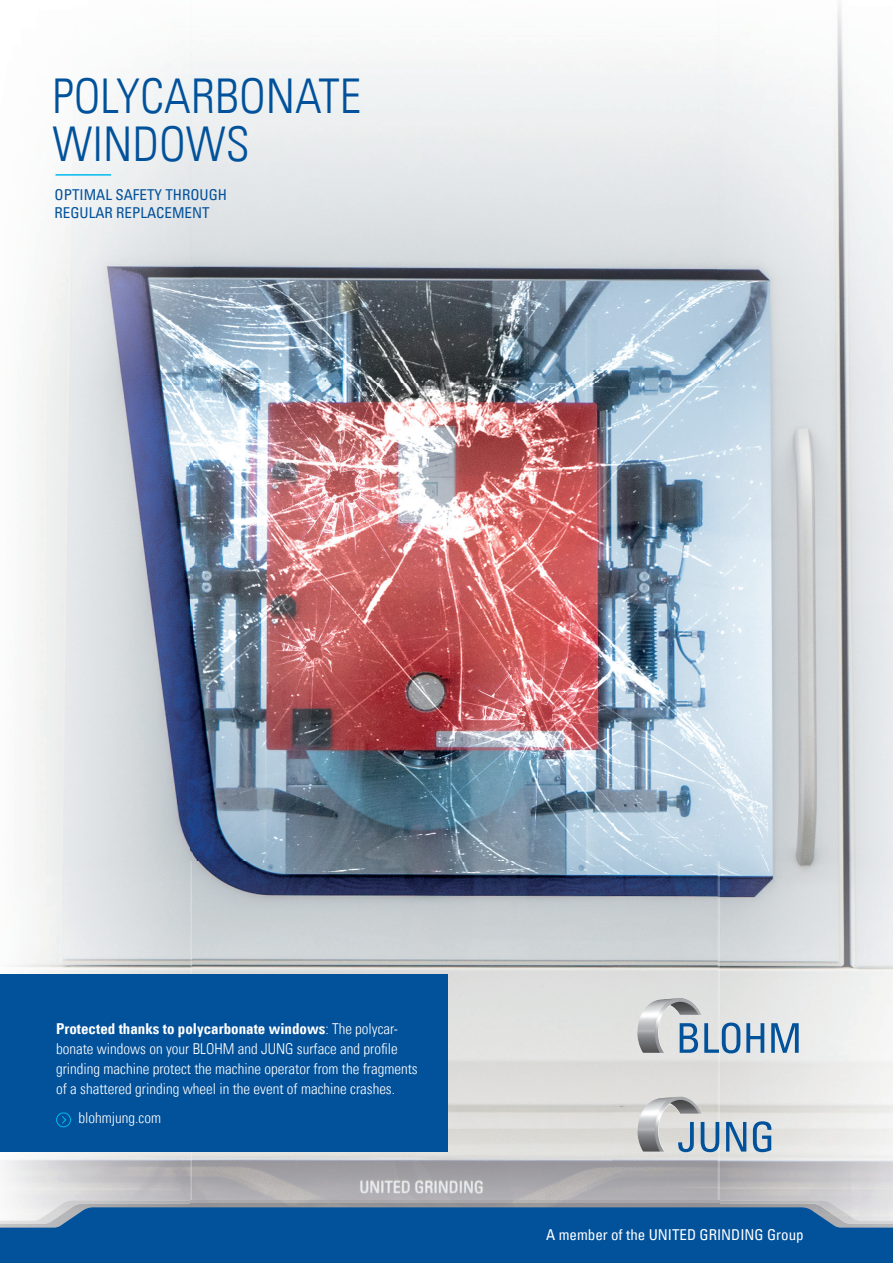
<style>
.page{position:relative;width:893px;height:1263px;background:#fff}
.page>*{position:absolute;margin:0;border:0;box-sizing:border-box;transform-origin:0 0}
.t1{font:48px/48px "Univers Com 47 Light Cond";color:#01519b}
.t2{font:15px/20.2px "Univers Com 47 Light Cond";color:#fff}
.t3{font:15px "Univers Com 67 Bold Cond";color:#fff}
.t4{font:condensed 15px/18px "Univers Com 57";color:#01519b}
.t5{font:condensed 15px "Univers Com 57";color:#fff}
.s1{font-family:"Univers Com 47 Light Cond"}
</style>
<div class="page">
<img style="left:31px;top:383px;width:862px;height:477px">
<img style="left:36px;top:2px;width:857px;height:381px">
<img style="left:191px;top:383px;width:2px;height:476px">
<img style="left:191px;top:2px;width:2px;height:379px">
<img style="left:718px;top:383px;width:2px;height:476px">
<img style="left:718px;top:2px;width:2px;height:379px">
<img style="left:193px;top:860px;width:419px;height:340px">
<img style="left:612px;top:860px;width:281px;height:340px">
<img style="left:0;top:860px;width:193px;height:340px">
<img style="left:719px;top:861px;width:1px;height:339px">
<img style="left:0;top:1203px;width:193px;height:4px">
<img style="left:718px;top:1203px;width:175px;height:4px">
<svg style="left:0;top:1207px;width:893px;height:56px;background:#0e599e"></svg>
<hr style="left:56px;top:174px;width:55px;height:2px;background:#00baf1">
<svg style="left:678px;top:1151px;width:16px;height:1px"></svg>
<svg style="left:701px;top:1122px;width:18px;height:30px"></svg>
<svg style="left:726px;top:1122px;width:20px;height:29px"></svg>
<svg style="left:753px;top:1121px;width:19px;height:31px"></svg>
<img style="left:637px;top:1097px;width:64px;height:54px">
<svg style="left:704px;top:1022px;width:36px;height:31px"></svg>
<svg style="left:746px;top:1023px;width:18px;height:30px"></svg>
<svg style="left:771px;top:1023px;width:28px;height:30px"></svg>
<img style="left:637px;top:998px;width:64px;height:55px">
<div style="left:0;top:974px;width:448px;height:177px;background:#01519b"></div>
<div style="left:56px;top:1112px;width:15px;height:15px;border:1px solid #00baf1;border-radius:50%"></div>
<svg style="left:62px;top:1116px;width:4px;height:8px"></svg>
<h1 class="t1" style="left:53px;top:72px;width:310px">POLYCARBONATE<br>WINDOWS</h1>
<p class="t4" style="left:55px;top:185px;width:174px">OPTIMAL SAFETY THROUGH<br>REGULAR REPLACEMENT</p>
<p class="t3" style="left:56px;top:1019px;width:343px">Protected thanks to polycarbonate windows<span class="s1">: The polycar-</span></p>
<p class="t2" style="left:56px;top:1038px;width:363px">bonate windows on your BLOHM and JUNG surface and profile grinding machine protect the machine operator from the fragments of a shattered grinding wheel in the event of machine crashes.</p>
<p class="t2" style="left:79px;top:1108px;width:84px">blohmjung.com</p>
<p class="t5" style="left:546px;top:1225px;width:259px">A member of the UNITED GRINDING Group</p>
</div>
